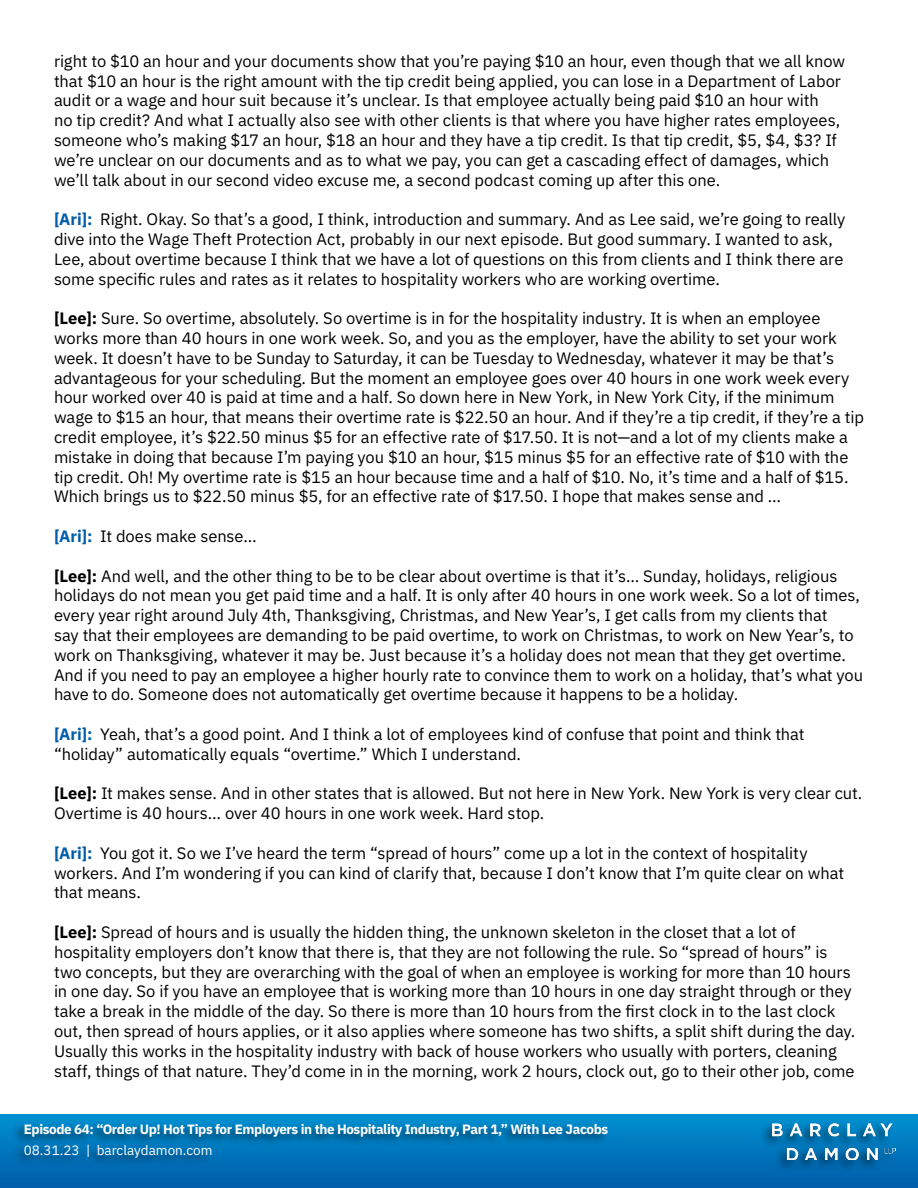
<style>
.page{position:relative;width:918px;height:1188px;background:#fff}
.page>*{position:absolute;margin:0;border:0;box-sizing:border-box;transform-origin:0 0}
.t1{font:16.5px/19.8px "IBM Plex Sans";letter-spacing:-.005em;color:#000}
.t2{font:700 13.5px "IBM Plex Sans";letter-spacing:-.03em;color:#fff}
.t3{font:13.5px "IBM Plex Sans";color:#fff}
.s1{font-weight:700;color:#005daa}
.s2{font-weight:700}
</style>
<div class="page">
<div style="left:0;top:1114px;width:918px;height:74px;background:linear-gradient(to bottom,#0091d1,#005ca9)"></div>
<div style="left:760px;top:1121px;width:138px;height:51px;background:#000;opacity:.55"></div>
<img style="left:772px;top:1123px;width:123px;height:37px">
<div style="left:12px;top:1121px;width:598px;height:48px;background:#000;opacity:.55"></div>
<p class="t1" style="left:54px;top:50px;width:793px">right to $10 an hour and your documents show that you’re paying $10 an hour, even though that we all know that $10 an hour is the right amount with the tip credit being applied, you can lose in a Department of Labor audit or a wage and hour suit because it’s unclear. Is that employee actually being paid $10 an hour with<br>no tip credit? And what I actually also see with other clients is that where you have higher rates employees, someone who’s making $17 an hour, $18 an hour and they have a tip credit. Is that tip credit, $5, $4, $3? If we’re unclear on our documents and as to what we pay, you can get a cascading effect of damages, which we’ll talk about in our second video excuse me, a second podcast coming up after this one.</p>
<p class="t1" style="left:54px;top:208px;width:793px"><span class="s1">[Ari]:</span> Right. Okay. So that’s a good, I think, introduction and summary. And as Lee said, we’re going to really dive into the Wage Theft Protection Act, probably in our next episode. But good summary. I wanted to ask, Lee, about overtime because I think that we have a lot of questions on this from clients and I think there are some specific rules and rates as it relates to hospitality workers who are working overtime.</p>
<p class="t1" style="left:54px;top:307px;width:811px"><span class="s2">[Lee]:</span> Sure. So overtime, absolutely. So overtime is in for the hospitality industry. It is when an employee works more than 40 hours in one work week. So, and you as the employer, have the ability to set your work week. It doesn’t have to be Sunday to Saturday, it can be Tuesday to Wednesday, whatever it may be that’s advantageous for your scheduling. But the moment an employee goes over 40 hours in one work week every hour worked over 40 is paid at time and a half. So down here in New York, in New York City, if the minimum wage to $15 an hour, that means their overtime rate is $22.50 an hour. And if they’re a tip credit, if they’re a tip credit employee, it’s $22.50 minus $5 for an effective rate of $17.50. It is not—and a lot of my clients make a mistake in doing that because I’m paying you $10 an hour, $15 minus $5 for an effective rate of $10 with the tip credit. Oh! My overtime rate is $15 an hour because time and a half of $10. No, it’s time and a half of $15.<br>Which brings us to $22.50 minus $5, for an effective rate of $17.50. I hope that makes sense and …</p>
<p class="t1" style="left:54px;top:525px;width:204px"><span class="s1">[Ari]:</span> It does make sense…</p>
<p class="t1" style="left:54px;top:565px;width:811px"><span class="s2">[Lee]:</span> And well, and the other thing to be to be clear about overtime is that it’s… Sunday, holidays, religious holidays do not mean you get paid time and a half. It is only after 40 hours in one work week. So a lot of times, every year right around July 4th, Thanksgiving, Christmas, and New Year’s, I get calls from my clients that<br>say that their employees are demanding to be paid overtime, to work on Christmas, to work on New Year’s, to work on Thanksgiving, whatever it may be. Just because it’s a holiday does not mean that they get overtime.<br>And if you need to pay an employee a higher hourly rate to convince them to work on a holiday, that’s what you have to do. Someone does not automatically get overtime because it happens to be a holiday.</p>
<p class="t1" style="left:54px;top:723px;width:752px"><span class="s1">[Ari]:</span> Yeah, that’s a good point. And I think a lot of employees kind of confuse that point and think that “holiday” automatically equals “overtime.” Which I understand.</p>
<p class="t1" style="left:54px;top:782px;width:810px"><span class="s2">[Lee]:</span> It makes sense. And in other states that is allowed. But not here in New York. New York is very clear cut.<br>Overtime is 40 hours… over 40 hours in one work week. Hard stop.</p>
<p class="t1" style="left:54px;top:842px;width:792px"><span class="s1">[Ari]:</span> You got it. So we I’ve heard the term “spread of hours” come up a lot in the context of hospitality workers. And I’m wondering if you can kind of clarify that, because I don’t know that I’m quite clear on what that means.</p>
<p class="t1" style="left:54px;top:921px;width:803px"><span class="s2">[Lee]:</span> Spread of hours and is usually the hidden thing, the unknown skeleton in the closet that a lot of hospitality employers don’t know that there is, that they are not following the rule. So “spread of hours” is two concepts, but they are overarching with the goal of when an employee is working for more than 10 hours in one day. So if you have an employee that is working more than 10 hours in one day straight through or they take a break in the middle of the day. So there is more than 10 hours from the first clock in to the last clock out, then spread of hours applies, or it also applies where someone has two shifts, a split shift during the day.<br>Usually this works in the hospitality industry with back of house workers who usually with porters, cleaning staff, things of that nature. They’d come in in the morning, work 2 hours, clock out, go to their other job, come</p>
<p class="t2" style="left:24px;top:1118px;width:586px">Episode 64: “Order Up! Hot Tips for Employers in the Hospitality Industry, Part 1,” With Lee Jacobs</p>
<p class="t3" style="left:24px;top:1140px;width:190px">08.31.23 | barclaydamon.com</p>
</div>
